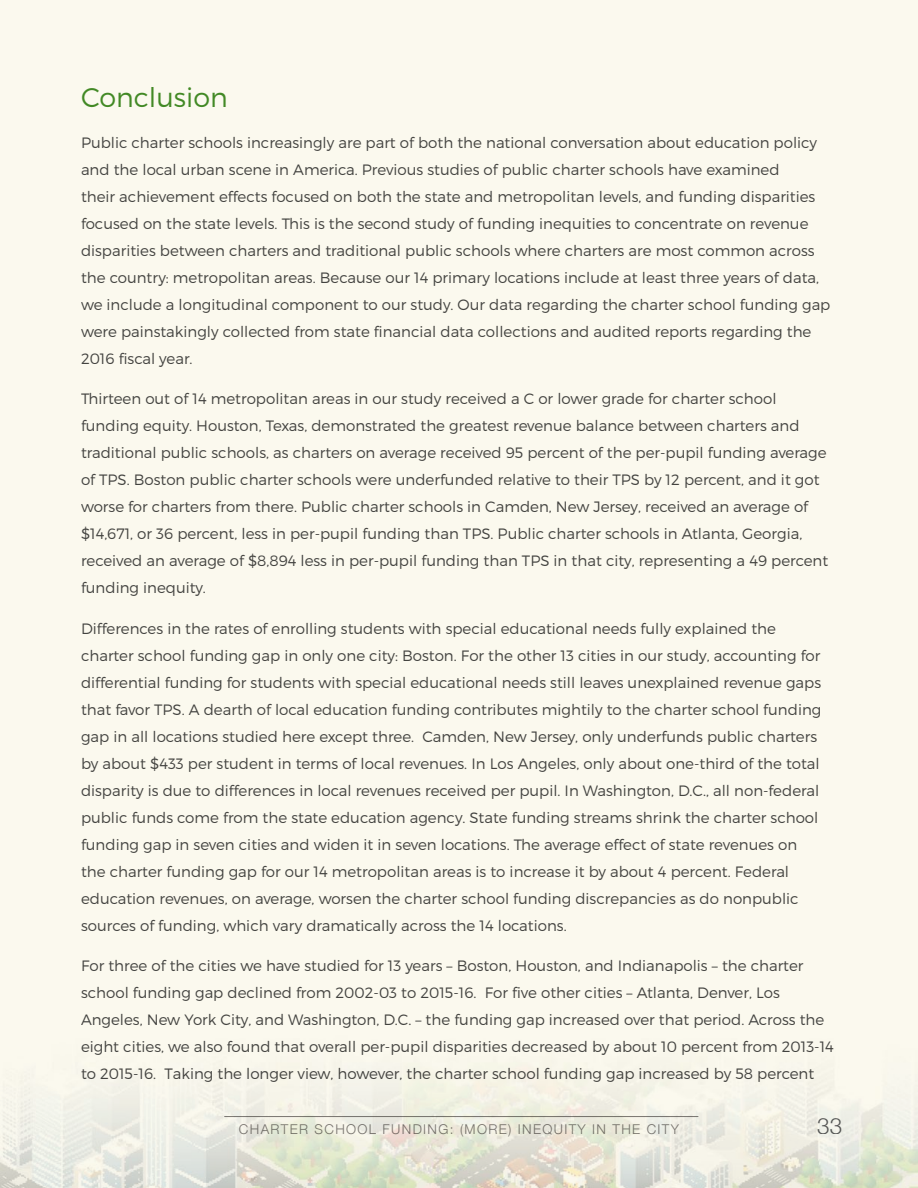
<style>
.page{position:relative;width:918px;height:1188px;background:#fbf9ee}
.page>*{position:absolute;margin:0;border:0;box-sizing:border-box;transform-origin:0 0}
.t1{font:300 27px "Montserrat";color:#448d28}
.t2{font:300 22.5px "Helvetica Neue";color:#58595b}
.t3{font:300 15px/27px "Montserrat";color:#454545}
.t4{font:300 13.5px "Helvetica Neue";letter-spacing:.1em;color:#7d7a79}
</style>
<div class="page">
<img style="left:0;top:1075px;width:918px;height:113px">
<hr style="left:224px;top:1116px;width:474px;height:1px;background:#7d7a79">
<h1 class="t1" style="left:81px;top:81px;width:148px">Conclusion</h1>
<p class="t3" style="left:81px;top:129px;width:751px">Public charter schools increasingly are part of both the national conversation about education policy and the local urban scene in America. Previous studies of public charter schools have examined<br>their achievement effects focused on both the state and metropolitan levels, and funding disparities focused on the state levels. This is the second study of funding inequities to concentrate on revenue disparities between charters and traditional public schools where charters are most common across the country: metropolitan areas. Because our 14 primary locations include at least three years of data, we include a longitudinal component to our study. Our data regarding the charter school funding gap were painstakingly collected from state financial data collections and audited reports regarding the 2016 fiscal year.</p>
<p class="t3" style="left:81px;top:385px;width:749px">Thirteen out of 14 metropolitan areas in our study received a C or lower grade for charter school funding equity. Houston, Texas, demonstrated the greatest revenue balance between charters and traditional public schools, as charters on average received 95 percent of the per-pupil funding average of TPS. Boston public charter schools were underfunded relative to their TPS by 12 percent, and it got worse for charters from there. Public charter schools in Camden, New Jersey, received an average of $14,671, or 36 percent, less in per-pupil funding than TPS. Public charter schools in Atlanta, Georgia, received an average of $8,894 less in per-pupil funding than TPS in that city, representing a 49 percent funding inequity.</p>
<p class="t3" style="left:81px;top:615px;width:742px">Differences in the rates of enrolling students with special educational needs fully explained the charter school funding gap in only one city: Boston. For the other 13 cities in our study, accounting for differential funding for students with special educational needs still leaves unexplained revenue gaps that favor TPS. A dearth of local education funding contributes mightily to the charter school funding gap in all locations studied here except three. Camden, New Jersey, only underfunds public charters by about $433 per student in terms of local revenues. In Los Angeles, only about one-third of the total disparity is due to differences in local revenues received per pupil. In Washington, D.C., all non-federal public funds come from the state education agency. State funding streams shrink the charter school funding gap in seven cities and widen it in seven locations. The average effect of state revenues on the charter funding gap for our 14 metropolitan areas is to increase it by about 4 percent. Federal education revenues, on average, worsen the charter school funding discrepancies as do nonpublic sources of funding, which vary dramatically across the 14 locations.</p>
<p class="t3" style="left:81px;top:952px;width:754px">For three of the cities we have studied for 13 years – Boston, Houston, and Indianapolis – the charter school funding gap declined from 2002-03 to 2015-16. For five other cities – Atlanta, Denver, Los Angeles, New York City, and Washington, D.C. – the funding gap increased over that period. Across the eight cities, we also found that overall per-pupil disparities decreased by about 10 percent from 2013-14 to 2015-16. Taking the longer view, however, the charter school funding gap increased by 58 percent</p>
<p class="t4" style="left:239px;top:1118px;width:442px">CHARTER SCHOOL FUNDING: (MORE) INEQUITY IN THE CITY</p>
<h2 class="t2" style="left:817px;top:1107px;width:27px">33</h2>
</div>
